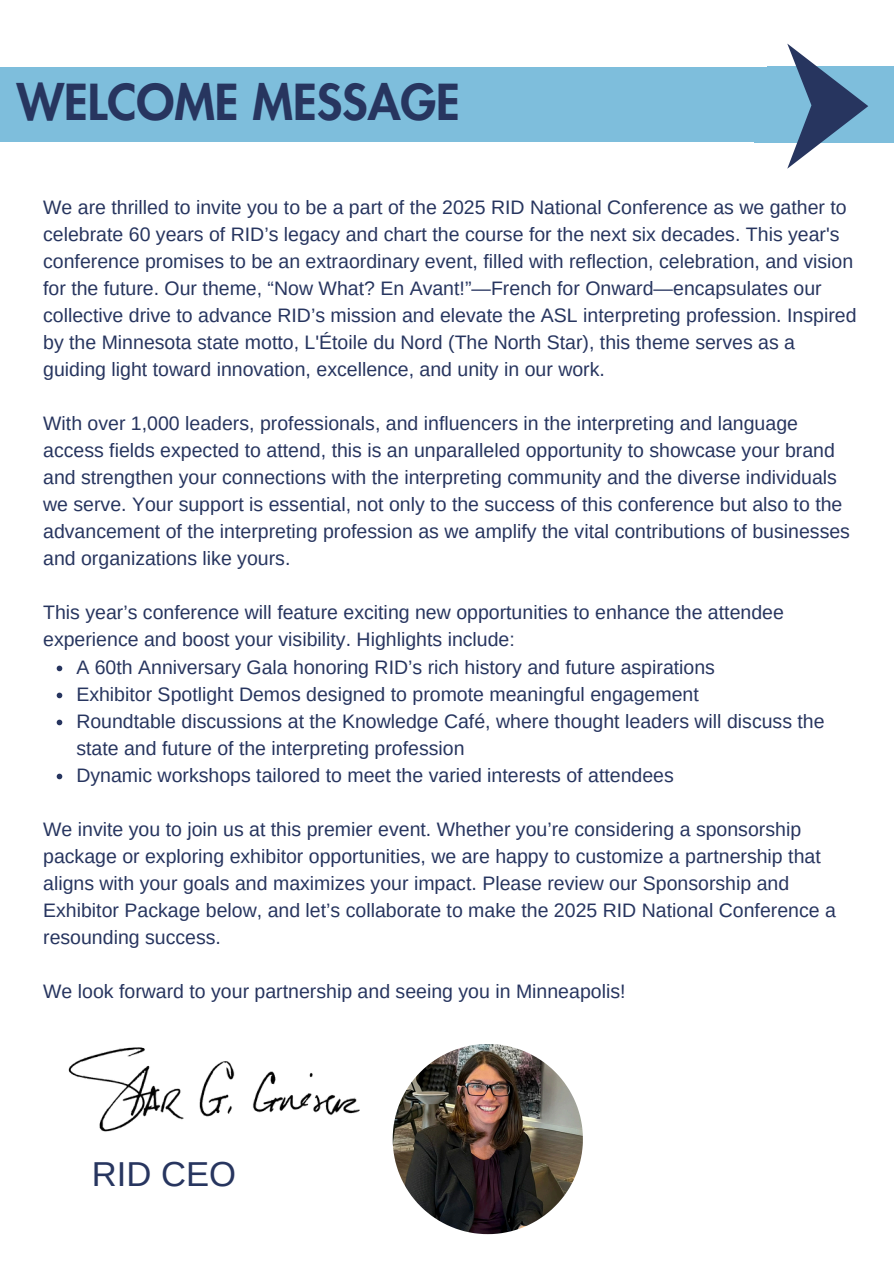
<style>
.page{position:relative;width:894px;height:1264px;background:#fff}
.page>*{position:absolute;margin:0;border:0;box-sizing:border-box;transform-origin:0 0}
.t1{font:800 48.45px "Futura LT Pro";color:#27355f}
.t2{font:34.65px "Arimo";color:#27355f}
.t3{font:19.5px/27px "Arimo";color:#27355f}
</style>
<div class="page">
<div style="left:0;top:66px;width:893px;height:76px;background:#7ebedc"></div>
<svg style="left:598px;top:66px;width:81px;height:1px"></svg>
<svg style="left:689px;top:66px;width:81px;height:77px"></svg>
<svg style="left:787px;top:44px;width:81px;height:124px"></svg>
<div style="left:0;top:142px;width:753px;height:32px;background:#fff"></div>
<svg style="left:57px;top:665px;width:5px;height:6px"></svg>
<svg style="left:57px;top:692px;width:5px;height:6px"></svg>
<svg style="left:57px;top:719px;width:5px;height:6px"></svg>
<svg style="left:57px;top:773px;width:5px;height:6px"></svg>
<img style="left:392px;top:1044px;width:190px;height:190px">
<img style="left:68px;top:1047px;width:292px;height:85px">
<p class="t1" style="left:17px;top:80px;width:444px">WELCOME MESSAGE</p>
<p class="t3" style="left:43px;top:194px;width:814px">We are thrilled to invite you to be a part of the 2025 RID National Conference as we gather to celebrate 60 years of RID’s legacy and chart the course for the next six decades. This year's conference promises to be an extraordinary event, filled with reflection, celebration, and vision for the future. Our theme, “Now What? En Avant!”—French for Onward—encapsulates our collective drive to advance RID’s mission and elevate the ASL interpreting profession. Inspired by the Minnesota state motto, L'Étoile du Nord (The North Star), this theme serves as a guiding light toward innovation, excellence, and unity in our work.</p>
<h1 class="t3" style="left:43px;top:410px;width:808px">With over 1,000 leaders, professionals, and influencers in the interpreting and language access fields expected to attend, this is an unparalleled opportunity to showcase your brand and strengthen your connections with the interpreting community and the diverse individuals we serve. Your support is essential, not only to the success of this conference but also to the advancement of the interpreting profession as we amplify the vital contributions of businesses and organizations like yours.</h1>
<p class="t3" style="left:43px;top:599px;width:742px">This year’s conference will feature exciting new opportunities to enhance the attendee experience and boost your visibility. Highlights include:</p>
<p class="t3" style="left:76px;top:653px;width:640px">A 60th Anniversary Gala honoring RID’s rich history and future aspirations</p>
<p class="t3" style="left:76px;top:680px;width:624px">Exhibitor Spotlight Demos designed to promote meaningful engagement</p>
<p class="t3" style="left:76px;top:707px;width:749px">Roundtable discussions at the Knowledge Café, where thought leaders will discuss the state and future of the interpreting profession</p>
<p class="t3" style="left:76px;top:761px;width:599px">Dynamic workshops tailored to meet the varied interests of attendees</p>
<p class="t3" style="left:43px;top:815px;width:794px">We invite you to join us at this premier event. Whether you’re considering a sponsorship package or exploring exhibitor opportunities, we are happy to customize a partnership that aligns with your goals and maximizes your impact. Please review our Sponsorship and Exhibitor Package below, and let’s collaborate to make the 2025 RID National Conference a resounding success.</p>
<p class="t3" style="left:43px;top:977px;width:583px">We look forward to your partnership and seeing you in Minneapolis!</p>
<p class="t2" style="left:92px;top:1154px;width:146px">RID CEO</p>
</div>
